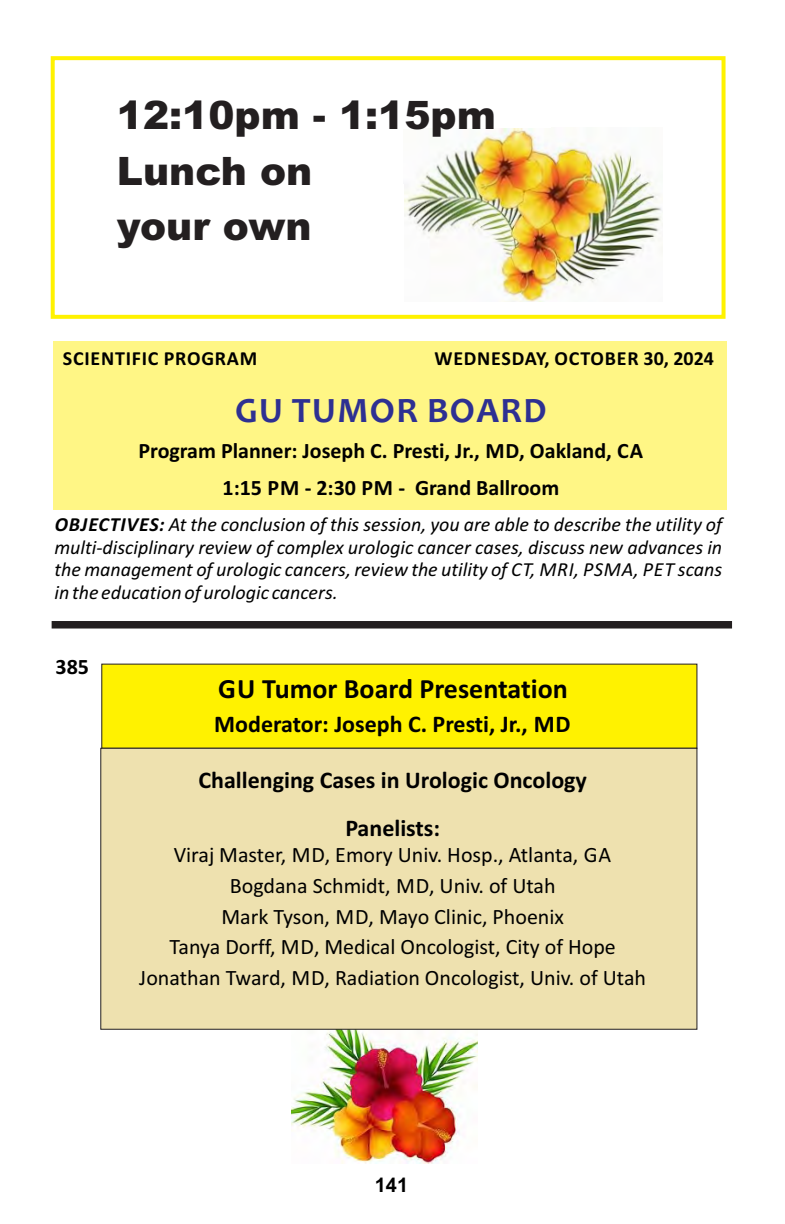
<style>
.page{position:relative;width:785px;height:1224px;background:#fff}
.page>*{position:absolute;margin:0;border:0;box-sizing:border-box;transform-origin:0 0}
.t1{font:900 39.2px/55.2px "Arial";color:#231f20}
.t2{font:700 36px "Candara";letter-spacing:.04em;color:#2e3092}
.t3{font:700 28px "Calibri";color:#000}
.t4{font:700 24px/48px "Calibri";color:#000;text-align:center}
.t5{font:22px/30.8px "Calibri";color:#000;text-align:center}
.t6{font:700 22px/37.2px "Calibri";color:#000;text-align:center}
.t7{font:italic 20px/22.6px "Calibri";color:#000;text-align:justify}
.t8{font:700 20px "Calibri";letter-spacing:.04em;color:#000}
.t9{font:700 20px "Arial";color:#000}
.s1{font-weight:700}
</style>
<div class="page">
<img style="left:292px;top:1029px;width:186px;height:134px">
<div style="left:102px;top:664px;width:595px;height:84px;background:#fff200"></div>
<div style="left:101px;top:748px;width:596px;height:281px;background:#eee1af;border:1px solid #231f20"></div>
<div style="left:54px;top:342px;width:673px;height:168px;background:#fff685"></div>
<svg style="left:52px;top:621px;width:680px;height:8px;fill:#231f20"></svg>
<img style="left:404px;top:128px;width:259px;height:174px">
<div style="left:51px;top:56px;width:674px;height:263px;border:4px solid #fff200"></div>
<h1 class="t1" style="left:117px;top:92px;width:380px">12:10pm - 1:15pm<br>Lunch on<br>your own</h1>
<p class="t8" style="left:63px;top:350px;width:196px">SCIENTIFIC PROGRAM</p>
<p class="t8" style="left:434px;top:350px;width:281px">WEDNESDAY, OCTOBER 30, 2024</p>
<h2 class="t2" style="left:235px;top:396px;width:313px">GU TUMOR BOARD</h2>
<p class="t6" style="left:138px;top:434px;width:506px">Program Planner: Joseph C. Presti, Jr., MD, Oakland, CA<br>1:15 PM - 2:30 PM - Grand Ballroom</p>
<p class="t7" style="left:54px;top:515px;width:669px"><span class="s1">OBJECTIVES:</span> At the conclusion of this session, you are able to describe the utility of multi-disciplinary review of complex urologic cancer cases, discuss new advances in the management of urologic cancers, review the utility of CT, MRI, PSMA, PET scans in the education of urologic cancers.</p>
<p class="t6" style="left:56px;top:650px;width:35px">385</p>
<h3 class="t3" style="left:218px;top:677px;width:351px">GU Tumor Board Presentation</h3>
<p class="t4" style="left:214px;top:702px;width:358px">Moderator: Joseph C. Presti, Jr., MD</p>
<p class="t4" style="left:198px;top:758px;width:390px">Challenging Cases in Urologic Oncology<br>Panelists:</p>
<p class="t5" style="left:139px;top:841px;width:508px">Viraj Master, MD, Emory Univ. Hosp., Atlanta, GA Bogdana Schmidt, MD, Univ. of Utah<br>Mark Tyson, MD, Mayo Clinic, Phoenix<br>Tanya Dorff, MD, Medical Oncologist, City of Hope Jonathan Tward, MD, Radiation Oncologist, Univ. of Utah</p>
<p class="t9" style="left:375px;top:1177px;width:35px">141</p>
</div>
